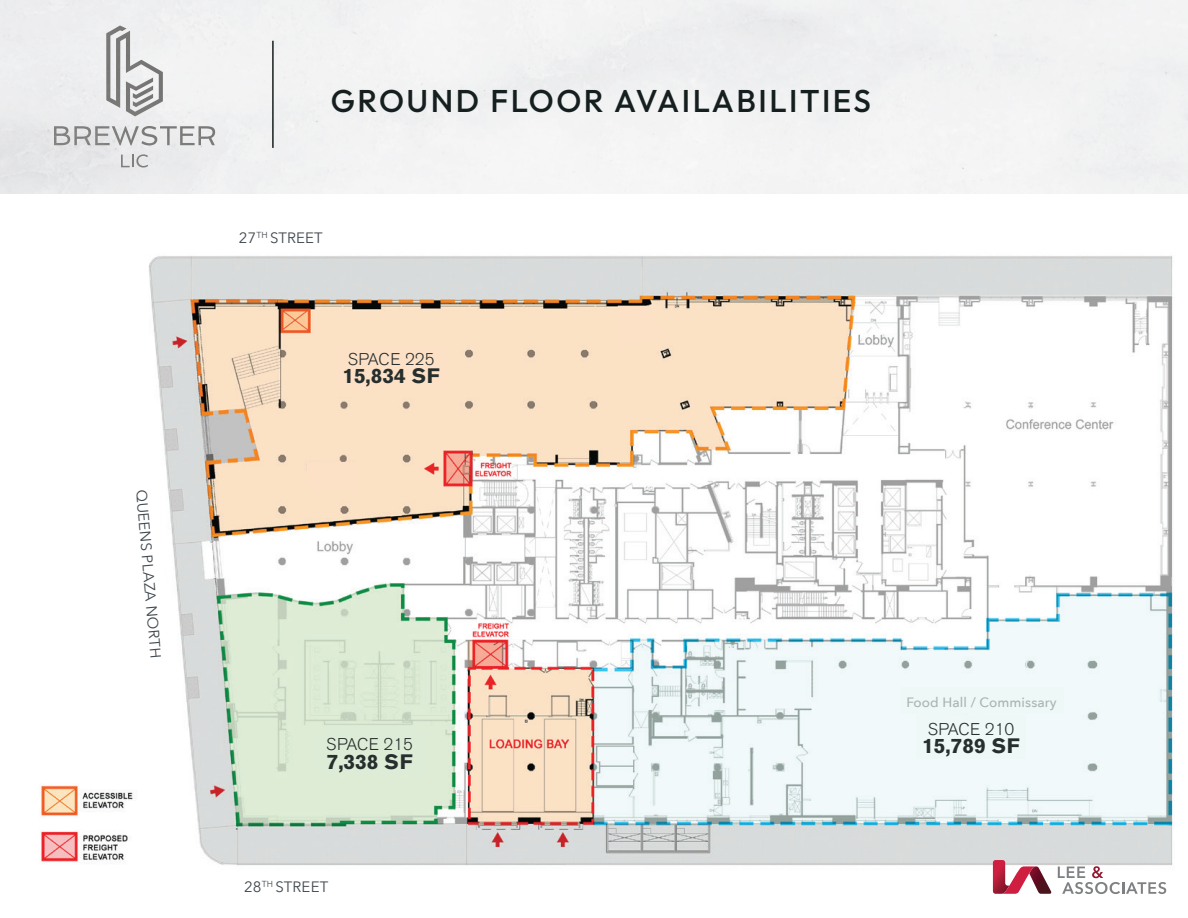
<style>
.page{position:relative;width:1188px;height:918px;background:#fff}
.page>*{position:absolute;margin:0;border:0;box-sizing:border-box;transform-origin:0 0}
.t1{font:100 31.5px "Outfit";letter-spacing:.08em;color:#161f1f}
.t2{font:700 20.7px "Akzidenz Grotesk BE";color:#272e2e}
.t3{font:300 16.95px "Akzidenz Grotesk BE";color:#272e2e}
.t4{font:15px "Avenir Next";letter-spacing:.01em;color:#3e474d}
.t5{font:500 13.5px "Avenir Next";letter-spacing:.01em;color:#a9b5b3}
</style>
<div class="page">
<img style="left:41px;top:256px;width:1132px;height:615px">
<div style="left:336px;top:345px;width:110px;height:44px;background:#fde1c6"></div>
<div style="left:307px;top:462px;width:50px;height:27px;background:#fde1c6"></div>
<div style="left:315px;top:731px;width:110px;height:43px;background:#ddecd6"></div>
<div style="left:916px;top:715px;width:110px;height:44px;background:#eef8f7"></div>
<svg style="left:110px;top:468px;width:66px;height:216px"></svg>
<div style="left:618px;top:306px;width:52px;height:39px;background:#fde1c6"></div>
<svg style="left:1058px;top:866px;width:108px;height:28px"></svg>
<svg style="left:993px;top:860px;width:59px;height:34px"></svg>
<div style="left:900px;top:687px;width:164px;height:27px;background:#eef8f7"></div>
<svg style="left:54px;top:126px;width:161px;height:20px;background:#c6c6c6"></svg>
<svg style="left:121px;top:154px;width:27px;height:14px"></svg>
<svg style="left:106px;top:26px;width:57px;height:90px"></svg>
<hr style="left:272px;top:41px;width:2px;height:107px;background:#161f1f">
<p class="t4" style="left:154px;top:488px;width:171px;rotate:85deg">QUEENS PLAZA NORTH</p>
<h1 class="t1" style="left:331px;top:83px;width:542px">GROUND FLOOR AVAILABILITIES</h1>
<p class="t4" style="left:239px;top:225px;width:86px">27<sup>TH</sup> STREET</p>
<p class="t3" style="left:348px;top:349px;width:88px">SPACE 225</p>
<h2 class="t2" style="left:342px;top:364px;width:99px">15,834 SF</h2>
<p class="t3" style="left:326px;top:735px;width:88px">SPACE 215</p>
<h2 class="t2" style="left:327px;top:750px;width:87px">7,338 SF</h2>
<p class="t4" style="left:244px;top:874px;width:86px">28<sup>TH</sup> STREET</p>
<p class="t5" style="left:906px;top:691px;width:152px">Food Hall / Commissary</p>
<p class="t3" style="left:928px;top:719px;width:88px">SPACE 210</p>
<h2 class="t2" style="left:922px;top:734px;width:99px">15,789 SF</h2>
</div>
